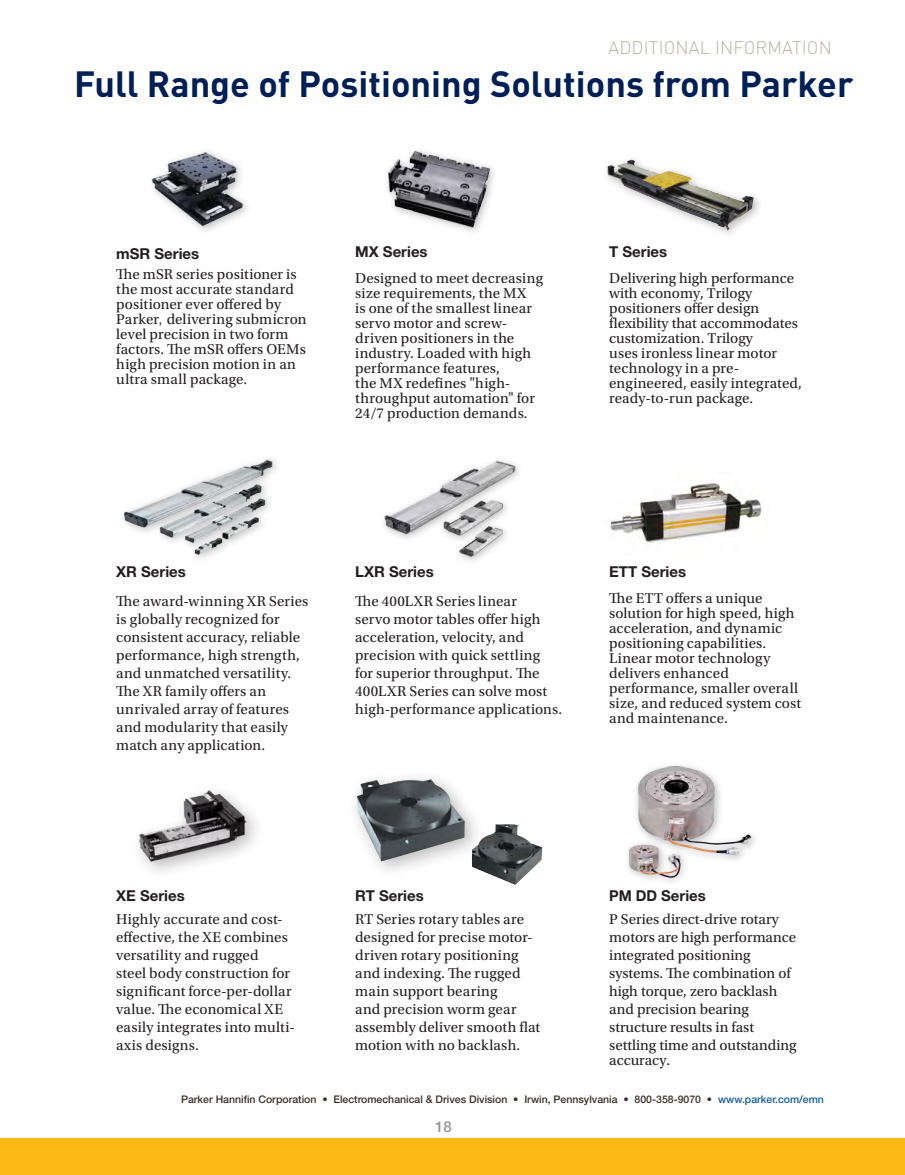
<style>
.page{position:relative;width:905px;height:1175px;background:#fff}
.page>*{position:absolute;margin:0;border:0;box-sizing:border-box;transform-origin:0 0}
.Section_headings{font:700 36px "DINOT";color:#001f56}
.t1{font:300 18px "DINOT";letter-spacing:.01em;color:#bbb1a3}
.HN_Bold_10_Head{font:15px/15px "Utopia Std";color:#231f20}
.Utopia_Reg_10_Text{font:15px/18px "Utopia Std";letter-spacing:.01em;color:#231f20}
.HN_Bold_10_Head-2{font:700 15px "Helvetica Neue LT Std";color:#231f20}
.HN_Bold_10_Head-3{font:700 15px "Helvetica Neue LT Std";color:#231f20;scale:.96 1}
.t2{font:500 15px "Helvetica Neue LT Std";color:#939598}
.t3{font:500 10.5px "Helvetica Neue LT Std";color:#383026}
.s1{font-family:"Helvetica Neue LT Std";font-weight:300}
.s2{color:#175d9e}
</style>
<div class="page">
<div style="left:0;top:1138px;width:904px;height:36px;background:#fcb814"></div>
<img style="left:151px;top:151px;width:96px;height:77px">
<img style="left:387px;top:150px;width:104px;height:82px">
<div style="left:601px;top:154px;width:162px;height:86px;background:#231f20;opacity:.3"></div>
<img style="left:607px;top:160px;width:24px;height:28px">
<img style="left:123px;top:459px;width:154px;height:100px">
<img style="left:384px;top:460px;width:135px;height:101px">
<img style="left:610px;top:482px;width:152px;height:61px">
<img style="left:628px;top:765px;width:125px;height:116px">
<div style="left:347px;top:769px;width:137px;height:111px;background:#231f20;opacity:.3"></div>
<img style="left:357px;top:779px;width:73px;height:37px">
<img style="left:138px;top:790px;width:118px;height:82px">
<img style="left:472px;top:824px;width:23px;height:43px">
<p class="t1" style="left:608px;top:36px;width:225px">ADDITIONAL INFORMATION</p>
<p class="Section_headings" style="left:74px;top:60px;width:780px">Full Range of Positioning Solutions from Parker</p>
<p class="HN_Bold_10_Head-2" style="left:116px;top:244px;width:85px">mSR Series</p>
<p class="Utopia_Reg_10_Text" style="left:116px;top:267px;width:192px;line-height:15px">The mSR series positioner is the most accurate standard positioner ever offered by<br>Parker<span class="s1">,</span> delivering submicron level precision in two form factors. The mSR offers OEMs high precision motion in an ultra small package.</p>
<p class="HN_Bold_10_Head-2" style="left:355px;top:242px;width:74px">MX Series</p>
<p class="HN_Bold_10_Head" style="left:355px;top:270px;width:189px">Designed to meet decreasing size requirements, the MX<br>is one of the smallest linear servo motor and screw&shy;driven positioners in the industry. Loaded with high performance features,<br>the MX redefines "high&shy;throughput automation" for<br>24/7 production demands.</p>
<p class="HN_Bold_10_Head-2" style="left:609px;top:242px;width:60px">T Series</p>
<p class="HN_Bold_10_Head" style="left:609px;top:270px;width:194px">Delivering high performance with economy, Trilogy positioners offer design flexibility that accommodates customization. Trilogy<br>uses ironless linear motor technology in a pre&shy;engineered, easily integrated, ready-to-run package.</p>
<p class="HN_Bold_10_Head-2" style="left:116px;top:562px;width:71px">XR Series</p>
<p class="Utopia_Reg_10_Text" style="left:116px;top:592px;width:194px">The award-winning XR Series is globally recognized for consistent accuracy, reliable performance, high strength, and unmatched versatility.<br>The XR family offers an unrivaled array of features and modularity that easily match any application.</p>
<p class="HN_Bold_10_Head-2" style="left:355px;top:562px;width:80px">LXR Series</p>
<p class="Utopia_Reg_10_Text" style="left:355px;top:592px;width:208px">The 400LXR Series linear<br>servo motor tables offer high acceleration, velocity, and precision with quick settling<br>for superior throughput. The<br>400LXR Series can solve most high-performance applications.</p>
<p class="HN_Bold_10_Head-2" style="left:609px;top:562px;width:78px">ETT Series</p>
<p class="HN_Bold_10_Head" style="left:609px;top:590px;width:193px">The ETT offers a unique solution for high speed, high acceleration, and dynamic positioning capabilities.<br>Linear motor technology delivers enhanced performance, smaller overall size, and reduced system cost and maintenance.</p>
<p class="HN_Bold_10_Head-2" style="left:116px;top:886px;width:70px">XE Series</p>
<p class="Utopia_Reg_10_Text" style="left:116px;top:910px;width:180px">Highly accurate and cost&shy;effective, the XE combines versatility and rugged<br>steel body construction for significant force-per-dollar value. The economical XE easily integrates into multi&shy;axis designs.</p>
<p class="HN_Bold_10_Head-2" style="left:355px;top:886px;width:70px">RT Series</p>
<p class="HN_Bold_10_Head" style="left:355px;top:910px;width:187px;line-height:18px">RT Series rotary tables are designed for precise motor&shy;driven rotary positioning and indexing. The rugged main support bearing<br>and precision worm gear assembly deliver smooth flat motion with no backlash.</p>
<p class="HN_Bold_10_Head-3" style="left:609px;top:886px;width:102px">PM DD Series</p>
<p class="HN_Bold_10_Head" style="left:609px;top:910px;width:189px;line-height:18px">P Series direct-drive rotary motors are high performance integrated positioning systems. The combination of high torque, zero backlash and precision bearing structure results in fast settling time and outstanding</p>
<p class="HN_Bold_10_Head" style="left:609px;top:1052px;width:62px">accuracy.</p>
<p class="t3" style="left:181px;top:1092px;width:644px">Parker Hannifin Corporation • Electromechanical &amp; Drives Division • Irwin, Pennsylvania • 800-358-9070 • <span class="s2">www.parker.com/emn</span></p>
<p class="t2" style="left:435px;top:1117px;width:18px">18</p>
</div>
